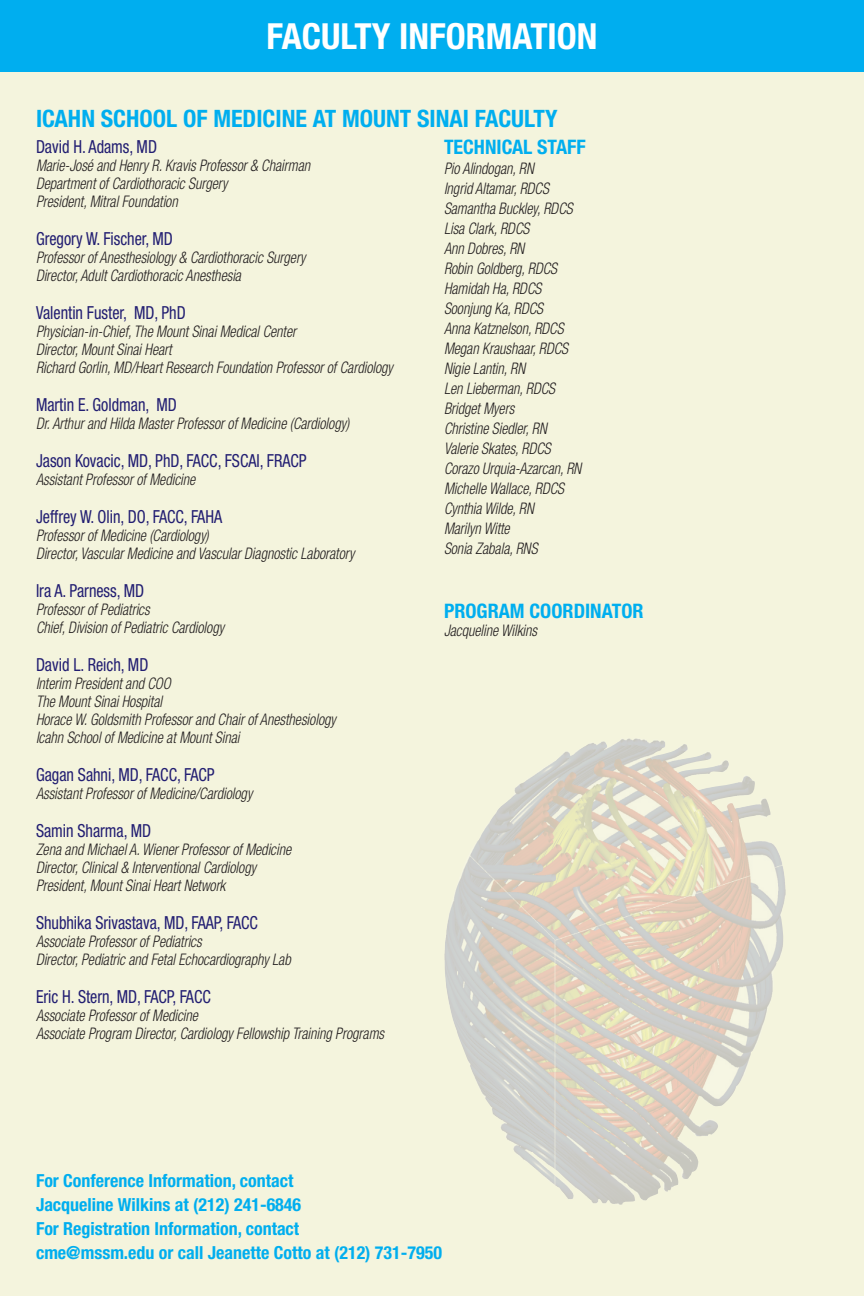
<style>
.page{position:relative;width:864px;height:1296px;background:#fff}
.page>*{position:absolute;margin:0;border:0;box-sizing:border-box;transform-origin:0 0}
.t1{font:700 condensed 36px "Helvetica Neue";color:#fff}
.t2{font:700 condensed 24px "Helvetica Neue";color:#00aeef}
.t3{font:700 condensed 20px "Helvetica Neue";color:#00aeef}
.t4{font:condensed 18px "Helvetica Neue";color:#221e72;scale:.9 1}
.t5{font:700 condensed 18px/24px "Helvetica Neue";color:#00aeef}
.t6{font:italic 300 condensed 16px/20px "Helvetica Neue";color:#231f20;scale:.9 1}
</style>
<div class="page">
<div style="left:0;top:55px;width:864px;height:1241px;background:#f4f4dd"></div>
<img style="left:444px;top:738px;width:342px;height:467px">
<div style="left:0;top:0;width:864px;height:72px;background:#00aeef"></div>
<h1 class="t1" style="left:266px;top:15px;width:333px">FACULTY information</h1>
<h2 class="t2" style="left:36px;top:104px;width:523px">Icahn School of Medicine at Mount Sinai Faculty</h2>
<p class="t4" style="left:36px;top:136px;width:136px">David H. Adams, MD</p>
<p class="t6" style="left:36px;top:156px;width:306px;line-height:18px">Marie-José and Henry R. Kravis Professor &amp; Chairman<br>Department of Cardiothoracic Surgery<br>President, Mitral Foundation</p>
<p class="t4" style="left:36px;top:228px;width:154px">Gregory W. Fischer, MD</p>
<p class="t6" style="left:36px;top:248px;width:301px;line-height:18px">Professor of Anesthesiology &amp; Cardiothoracic Surgery<br>Director, Adult Cardiothoracic Anesthesia</p>
<p class="t4" style="left:36px;top:302px;width:168px">Valentin Fuster, MD, PhD</p>
<p class="t6" style="left:36px;top:322px;width:398px;line-height:18px">Physician-in-Chief, The Mount Sinai Medical Center<br>Director, Mount Sinai Heart<br>Richard Gorlin, MD/Heart Research Foundation Professor of Cardiology</p>
<p class="t4" style="left:36px;top:394px;width:158px">Martin E. Goldman, MD</p>
<p class="t6" style="left:36px;top:413px;width:350px">Dr. Arthur and Hilda Master Professor of Medicine (Cardiology)</p>
<p class="t4" style="left:36px;top:450px;width:302px">Jason Kovacic, MD, PhD, FACC, FSCAI, FRACP</p>
<p class="t6" style="left:36px;top:469px;width:179px">Assistant Professor of Medicine</p>
<p class="t4" style="left:36px;top:506px;width:208px">Jeffrey W. Olin, DO, FACC, FAHA</p>
<p class="t6" style="left:36px;top:526px;width:355px;line-height:18px">Professor of Medicine (Cardiology)<br>Director, Vascular Medicine and Vascular Diagnostic Laboratory</p>
<p class="t4" style="left:36px;top:580px;width:122px">Ira A. Parness, MD</p>
<p class="t6" style="left:36px;top:600px;width:211px;line-height:18px">Professor of Pediatrics<br>Chief, Division of Pediatric Cardiology</p>
<p class="t4" style="left:36px;top:654px;width:126px">David L. Reich, MD</p>
<p class="t6" style="left:36px;top:674px;width:335px;line-height:18px">Interim President and COO<br>The Mount Sinai Hospital<br>Horace W. Goldsmith Professor and Chair of Anesthesiology Icahn School of Medicine at Mount Sinai</p>
<p class="t4" style="left:36px;top:764px;width:200px">Gagan Sahni, MD, FACC, FACP</p>
<p class="t6" style="left:36px;top:783px;width:242px">Assistant Professor of Medicine/Cardiology</p>
<p class="t4" style="left:36px;top:820px;width:130px">Samin Sharma, MD</p>
<p class="t6" style="left:36px;top:840px;width:285px;line-height:18px">Zena and Michael A. Wiener Professor of Medicine<br>Director, Clinical &amp; Interventional Cardiology<br>President, Mount Sinai Heart Network</p>
<p class="t4" style="left:36px;top:912px;width:248px">Shubhika Srivastava, MD, FAAP, FACC</p>
<p class="t6" style="left:36px;top:932px;width:285px;line-height:18px">Associate Professor of Pediatrics<br>Director, Pediatric and Fetal Echocardiography Lab</p>
<p class="t4" style="left:36px;top:986px;width:196px">Eric H. Stern, MD, FACP, FACC</p>
<p class="t6" style="left:36px;top:1006px;width:388px;line-height:18px">Associate Professor of Medicine<br>Associate Program Director, Cardiology Fellowship Training Programs</p>
<p class="t3" style="left:444px;top:135px;width:69px">Technical</p>
<p class="t3" style="left:537px;top:135px;width:30px">Staff</p>
<p class="t6" style="left:444px;top:159px;width:154px">Pio Alindogan, RN<br>Ingrid Altamar, RDCS<br>Samantha Buckley, RDCS<br>Lisa Clark, RDCS<br>Ann Dobres, RN<br>Robin Goldberg, RDCS<br>Hamidah Ha, RDCS<br>Soonjung Ka, RDCS<br>Anna Katznelson, RDCS<br>Megan Kraushaar, RDCS<br>Nigie Lantin, RN<br>Len Lieberman, RDCS<br>Bridget Myers<br>Christine Siedler, RN<br>Valerie Skates, RDCS<br>Corazo Urquia-Azarcan, RN<br>Michelle Wallace, RDCS<br>Cynthia Wilde, RN<br>Marilyn Witte<br>Sonia Zabala, RNS</p>
<p class="t3" style="left:444px;top:599px;width:201px">Program Coordinator</p>
<p class="t6" style="left:444px;top:620px;width:105px">Jacqueline Wilkins</p>
<p class="t5" style="left:36px;top:1168px;width:408px">For Conference Information, contact<br>Jacqueline Wilkins at (212) 241-6846<br>For Registration Information, contact<br>cme@mssm.edu or call Jeanette Cotto at (212) 731-7950</p>
</div>
